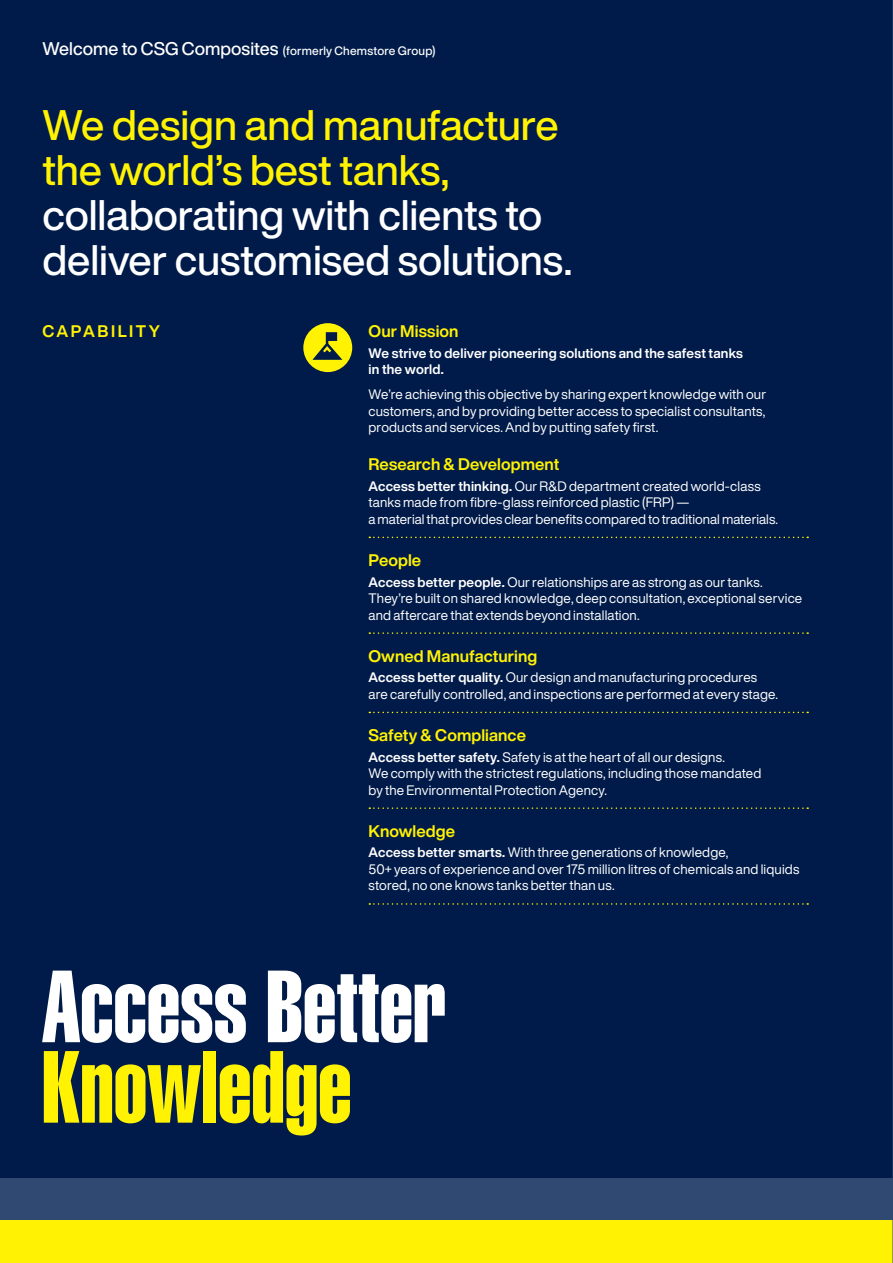
<style>
.page{position:relative;width:893px;height:1263px;background:#001b49}
.page>*{position:absolute;margin:0;border:0;box-sizing:border-box;transform-origin:0 0}
.t1{font:100.5px "Helvetica LT Pro X Compressed";color:#fff}
.t2{font:100.5px "Helvetica LT Pro X Compressed";color:#fff203}
.t3{font:500 42px/45px "Helvetica Now Display";letter-spacing:-.005em;color:#fff}
.t4{font:500 42px/45px "Helvetica Now Display";letter-spacing:-.005em;color:#fff203}
.t5{font:700 16.5px "Helvetica Now Display";letter-spacing:.005em;color:#fff203}
.t6{font:700 16.5px "Helvetica Now Display";letter-spacing:.15em;color:#fff203}
.t7{font:13.5px/16.5px "Helvetica Now Display";letter-spacing:.01em;color:#fff}
.t8{font:700 13.5px/16.5px "Helvetica Now Display";letter-spacing:.01em;color:#fff}
.t9{font:500 12px "Helvetica Now Display";letter-spacing:.015em;color:#fff}
.s1{font-size:18px}
.s2{font-weight:700}
</style>
<div class="page">
<div style="left:0;top:1178px;width:893px;height:42px;background:#2f4973"></div>
<div style="left:0;top:1220px;width:893px;height:43px;background:#fff203"></div>
<svg style="left:369px;top:537px;width:439px;height:1px"></svg>
<svg style="left:369px;top:632px;width:439px;height:2px"></svg>
<svg style="left:369px;top:712px;width:439px;height:1px"></svg>
<svg style="left:369px;top:807px;width:439px;height:2px"></svg>
<svg style="left:369px;top:903px;width:439px;height:2px"></svg>
<svg style="left:303px;top:323px;width:49px;height:49px"></svg>
<hr style="left:892px;top:0;width:1px;height:1263px;background:#2f4973">
<p class="t9" style="left:43px;top:42px;width:395px"><span class="s1">Welcome to CSG Composites</span> (formerly Chemstore Group)</p>
<h2 class="t4" style="left:43px;top:103px;width:518px">We design and manufacture the world’s best tanks,</h2>
<h2 class="t3" style="left:43px;top:193px;width:531px">collaborating with clients to deliver customised solutions.</h2>
<p class="t6" style="left:43px;top:320px;width:119px">CAPABILITY</p>
<p class="t5" style="left:369px;top:320px;width:92px">Our Mission</p>
<p class="t8" style="left:369px;top:345px;width:376px">We strive to deliver pioneering solutions and the safest tanks in the world.</p>
<p class="t7" style="left:369px;top:386px;width:399px;text-align:justify">We’re achieving this objective by sharing expert knowledge with our customers, and by providing better access to specialist consultants, products and services. And by putting safety first.</p>
<p class="t5" style="left:369px;top:453px;width:192px">Research &amp; Development</p>
<p class="t7" style="left:369px;top:478px;width:411px"><span class="s2">Access better thinking.</span> Our R&amp;D department created world-class tanks made from fibre-glass reinforced plastic (FRP) —<br>a material that provides clear benefits compared to traditional materials.</p>
<p class="t5" style="left:369px;top:549px;width:54px">People</p>
<p class="t7" style="left:369px;top:573px;width:435px"><span class="s2">Access better people.</span> Our relationships are as strong as our tanks.<br>They’re built on shared knowledge, deep consultation, exceptional service and aftercare that extends beyond installation.</p>
<p class="t5" style="left:369px;top:644px;width:170px">Owned Manufacturing</p>
<p class="t7" style="left:369px;top:669px;width:411px"><span class="s2">Access better quality.</span> Our design and manufacturing procedures are carefully controlled, and inspections are performed at every stage.</p>
<p class="t5" style="left:369px;top:724px;width:159px">Safety &amp; Compliance</p>
<p class="t7" style="left:369px;top:748px;width:394px"><span class="s2">Access better safety.</span> Safety is at the heart of all our designs.<br>We comply with the strictest regulations, including those mandated by the Environmental Protection Agency.</p>
<p class="t5" style="left:369px;top:819px;width:88px">Knowledge</p>
<p class="t7" style="left:369px;top:844px;width:432px"><span class="s2">Access better smarts.</span> With three generations of knowledge,<br>50+ years of experience and over 175 million litres of chemicals and liquids stored, no one knows tanks better than us.</p>
<h1 class="t1" style="left:43px;top:946px;width:405px">Access Better</h1>
<h1 class="t2" style="left:43px;top:1026px;width:311px">Knowledge</h1>
</div>
